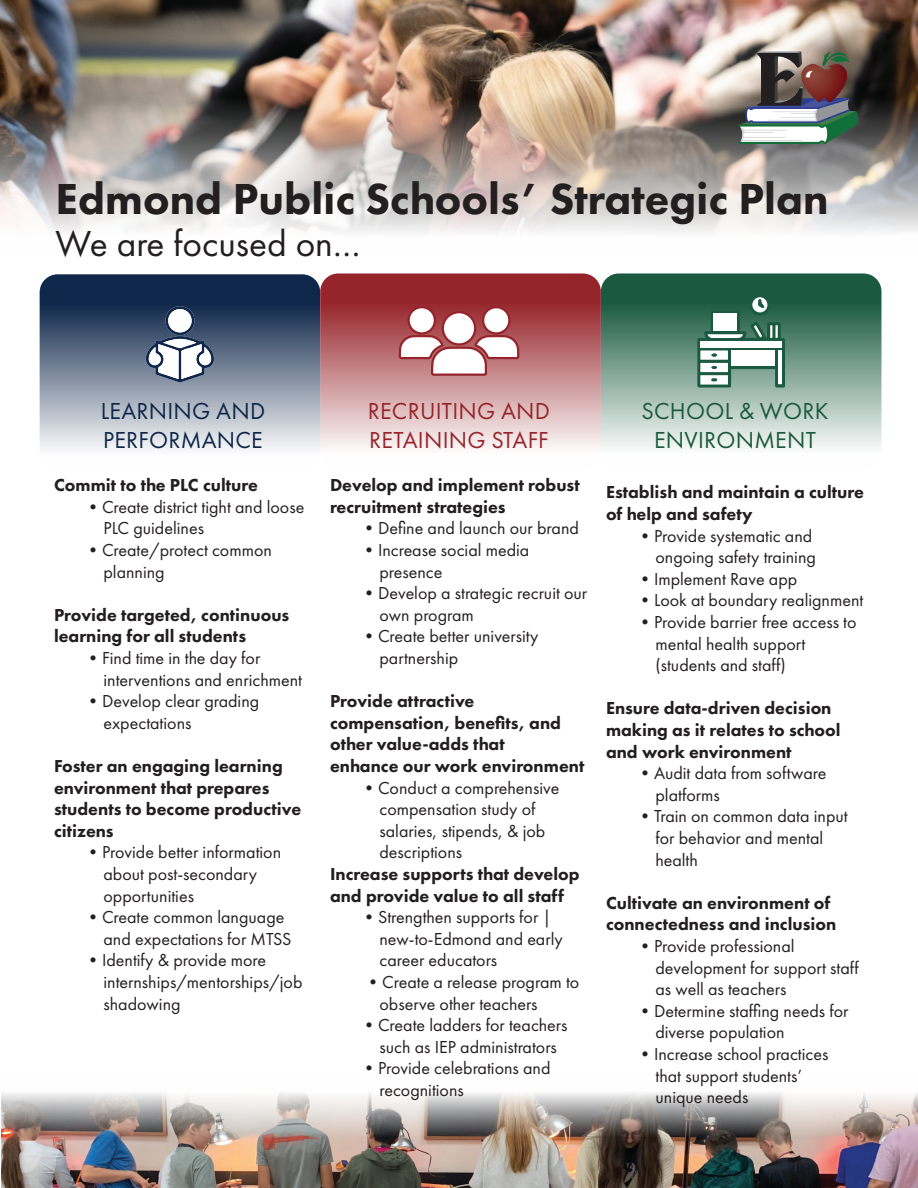
<style>
.page{position:relative;width:918px;height:1188px;background:#fff}
.page>*{position:absolute;margin:0;border:0;box-sizing:border-box;transform-origin:0 0}
.t1{font:800 45px "Futura PT";color:#231f20}
.t2{font:37.5px "Futura PT";color:#231f20}
.t3{font:24px/28.8px "Futura PT";letter-spacing:.01em;color:#96252b}
.t4{font:24px/28.8px "Futura PT";letter-spacing:.01em;color:#0f274a}
.t5{font:24px/28.8px "Futura PT";letter-spacing:.01em;color:#1b5a41;text-align:center}
.t6{font:18px/21.6px "Futura PT";color:#231f20}
.t7{font:800 18px/21.6px "Futura PT";color:#231f20}
.s1{font-weight:800}
</style>
<div class="page">
<img style="left:0;top:0;width:918px;height:232px">
<img style="left:2px;top:1093px;width:916px;height:95px">
<svg style="left:40px;top:274px;width:280px;height:198px;background:#8390a2"></svg>
<svg style="left:320px;top:273px;width:281px;height:198px;background:#bf7c80"></svg>
<svg style="left:601px;top:273px;width:280px;height:198px"></svg>
<svg style="left:145px;top:306px;width:69px;height:76px"></svg>
<div style="left:168px;top:309px;width:24px;height:23px;background:#fff;border-radius:50%"></div>
<div style="left:443px;top:312px;width:32px;height:32px;background:#fff;border-radius:50%"></div>
<div style="left:442px;top:311px;width:34px;height:35px;border:2px solid #96252b;border-radius:50%"></div>
<svg style="left:398px;top:334px;width:123px;height:137px"></svg>
<div style="left:483px;top:307px;width:26px;height:26px;background:#fff;border-radius:50%"></div>
<div style="left:482px;top:306px;width:29px;height:29px;border:2px solid #96252b;border-radius:50%"></div>
<div style="left:409px;top:307px;width:26px;height:27px;background:#fff;border-radius:50%"></div>
<div style="left:407px;top:306px;width:29px;height:29px;border:2px solid #96252b;border-radius:50%"></div>
<svg style="left:697px;top:294px;width:88px;height:95px"></svg>
<svg style="left:738px;top:51px;width:121px;height:93px"></svg>
<h1 class="t1" style="left:56px;top:171px;width:775px">Edmond Public Schools’ Strategic Plan</h1>
<h2 class="t2" style="left:56px;top:222px;width:307px">We are focused on…</h2>
<h3 class="t4" style="left:101px;top:397px;width:166px">LEARNING AND<br>PERFORMANCE</h3>
<p class="t7" style="left:54px;top:474px;width:205px">Commit to the PLC culture</p>
<p class="t6" style="left:104px;top:496px;width:202px;text-indent:-19px"><span class="s1">•</span>Create district tight and loose<br>PLC guidelines</p>
<p class="t6" style="left:103px;top:539px;width:170px;text-indent:-19px">•Create/protect common planning</p>
<p class="t7" style="left:54px;top:604px;width:237px">Provide targeted, continuous learning for all students</p>
<p class="t6" style="left:104px;top:647px;width:200px;text-indent:-19px">•Find time in the day for interventions and enrichment</p>
<p class="t6" style="left:103px;top:690px;width:157px;text-indent:-19px">•Develop clear grading expectations</p>
<p class="t7" style="left:54px;top:755px;width:249px">Foster an engaging learning environment that prepares students to become productive citizens</p>
<p class="t6" style="left:103px;top:842px;width:179px;text-indent:-19px">•Provide better information about post-secondary opportunities</p>
<p class="t6" style="left:104px;top:906px;width:190px;text-indent:-19px">•Create common language and expectations for MTSS</p>
<p class="t6" style="left:103px;top:950px;width:201px;text-indent:-19px">•Identify &amp; provide more internships/mentorships/job shadowing</p>
<h3 class="t3" style="left:368px;top:397px;width:184px">RECRUITING AND<br>RETAINING STAFF</h3>
<p class="t7" style="left:330px;top:474px;width:251px">Develop and implement robust recruitment strategies</p>
<p class="t6" style="left:360px;top:518px;width:220px">•Define and launch our brand</p>
<p class="t6" style="left:379px;top:539px;width:151px;text-indent:-19px">•Increase social media presence</p>
<p class="t6" style="left:380px;top:582px;width:209px;text-indent:-20px">•Develop a strategic recruit our own program</p>
<p class="t6" style="left:380px;top:626px;width:160px;text-indent:-19px">•Create better university partnership</p>
<p class="t7" style="left:330px;top:690px;width:256px">Provide attractive compensation, benefits, and other value-adds that<br>enhance our work environment</p>
<p class="t6" style="left:380px;top:777px;width:181px;text-indent:-19px">•Conduct a comprehensive compensation study of salaries, stipends, &amp; job descriptions</p>
<p class="t7" style="left:330px;top:863px;width:251px">Increase supports that develop and provide value to all staff</p>
<p class="t6" style="left:380px;top:906px;width:185px;text-indent:-19px">•Strengthen supports for | new-to-Edmond and early career educators</p>
<p class="t6" style="left:380px;top:971px;width:201px;text-indent:-15px">•Create a release program to observe other teachers</p>
<p class="t6" style="left:360px;top:1014px;width:209px;text-align:center">•Create ladders for teachers such as IEP administrators</p>
<p class="t6" style="left:380px;top:1058px;width:172px;text-indent:-19px">•Provide celebrations and recognitions</p>
<h3 class="t5" style="left:642px;top:397px;width:188px">SCHOOL &amp; WORK<br>ENVIRONMENT</h3>
<p class="t7" style="left:606px;top:481px;width:260px">Establish and maintain a culture of help and safety</p>
<p class="t6" style="left:636px;top:525px;width:181px;text-align:right">•Provide systematic and ongoing safety training</p>
<p class="t6" style="left:636px;top:568px;width:163px">•Implement Rave app</p>
<p class="t6" style="left:636px;top:590px;width:229px">•Look at boundary realignment</p>
<p class="t6" style="left:656px;top:611px;width:203px;text-indent:-20px">•Provide barrier free access to mental health support (students and staff)</p>
<p class="t7" style="left:606px;top:697px;width:236px">Ensure data-driven decision making as it relates to school and work environment</p>
<p class="t6" style="left:656px;top:762px;width:172px;text-indent:-19px">•Audit data from software platforms</p>
<p class="t6" style="left:656px;top:806px;width:194px;text-indent:-19px">•Train on common data input for behavior and mental health</p>
<p class="t7" style="left:606px;top:892px;width:232px">Cultivate an environment of connectedness and inclusion</p>
<p class="t6" style="left:656px;top:935px;width:205px;text-indent:-19px">•Provide professional development for support staff as well as teachers</p>
<p class="t6" style="left:656px;top:1000px;width:194px;text-indent:-19px">•Determine staffing needs for diverse population</p>
<p class="t6" style="left:656px;top:1043px;width:174px;text-indent:-19px">•Increase school practices that support students’ unique needs</p>
</div>
